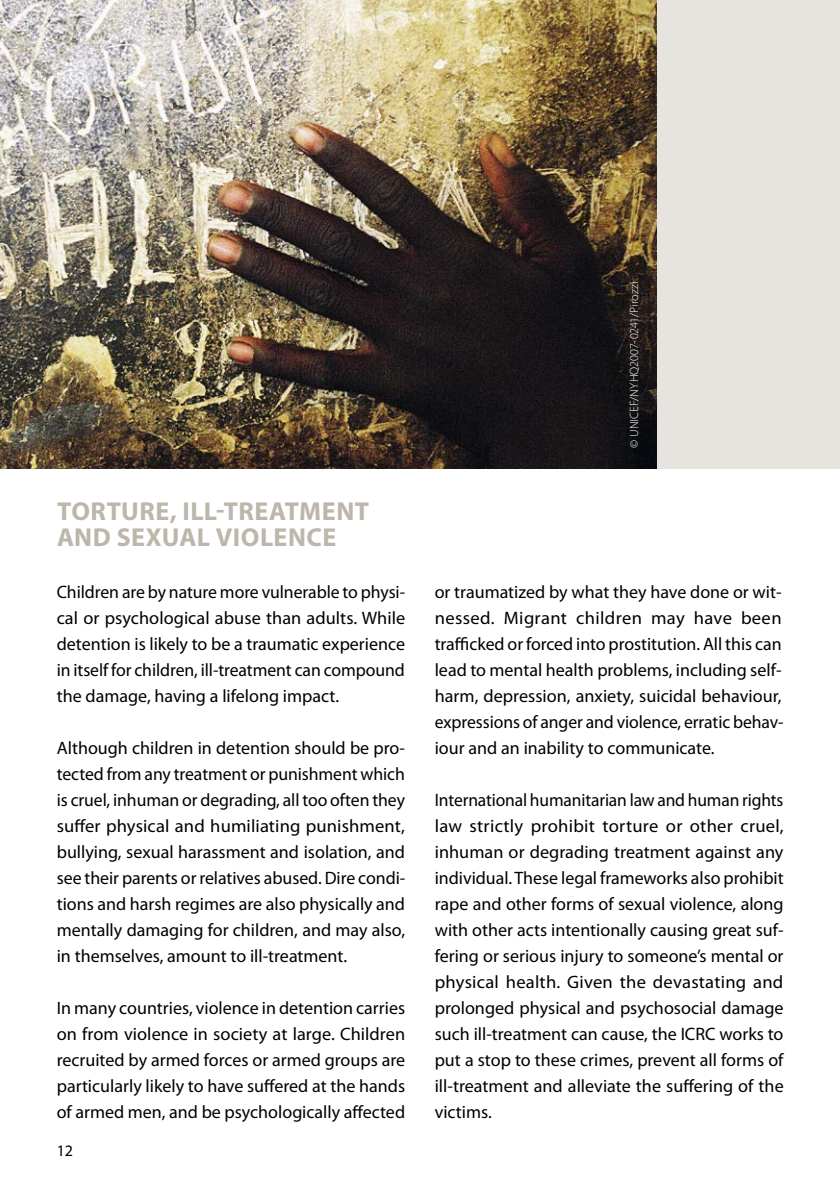
<style>
.page{position:relative;width:840px;height:1191px;background:#fff}
.page>*{position:absolute;margin:0;border:0;box-sizing:border-box;transform-origin:0 0}
.t1{font:700 26px/26px "Myriad Pro";letter-spacing:.02em;color:#bcb6ab}
.t2{font:18px/26px "Myriad Pro";color:#000;text-align:justify}
.t3{font:16px "Myriad Pro";color:#000}
.t4{font:300 12px "Myriad Pro";letter-spacing:.005em;color:#fff}
</style>
<div class="page">
<img style="left:0;top:0;width:657px;height:468px">
<div style="left:657px;top:0;width:182px;height:468px;background:#e7e3de"></div>
<h1 class="t1" style="left:57px;top:499px;width:313px">TORTURE, ILL-TREATMENT<br>AND SEXUAL VIOLENCE</h1>
<p class="t2" style="left:57px;top:579px;width:350px">Children are by nature more vulnerable to physi&shy;cal or psychological abuse than adults. While detention is likely to be a traumatic experience in itself for children, ill-treatment can compound the damage, having a lifelong impact.</p>
<p class="t2" style="left:57px;top:735px;width:350px">Although children in detention should be pro&shy;tected from any treatment or punishment which is cruel, inhuman or degrading, all too often they suffer physical and humiliating punishment, bullying, sexual harassment and isolation, and see their parents or relatives abused. Dire condi&shy;tions and harsh regimes are also physically and mentally damaging for children, and may also, in themselves, amount to ill-treatment.</p>
<p class="t2" style="left:57px;top:995px;width:350px">In many countries, violence in detention carries on from violence in society at large. Children recruited by armed forces or armed groups are particularly likely to have suffered at the hands of armed men, and be psychologically affected</p>
<p class="t3" style="left:57px;top:1142px;width:18px">12</p>
<p class="t4" style="left:626px;top:448px;width:168px;rotate:-90deg">© UNICEF/NYHQ2007-0241/Pirozzi</p>
<p class="t2" style="left:434px;top:579px;width:350px">or traumatized by what they have done or wit&shy;nessed. Migrant children may have been trafficked or forced into prostitution. All this can lead to mental health problems, including self&shy;harm, depression, anxiety, suicidal behaviour, expressions of anger and violence, erratic behav&shy;iour and an inability to communicate.</p>
<p class="t2" style="left:434px;top:787px;width:350px">International humanitarian law and human rights law strictly prohibit torture or other cruel, inhuman or degrading treatment against any individual. These legal frameworks also prohibit rape and other forms of sexual violence, along with other acts intentionally causing great suf&shy;fering or serious injury to someone’s mental or physical health. Given the devastating and prolonged physical and psychosocial damage such ill-treatment can cause, the ICRC works to put a stop to these crimes, prevent all forms of ill-treatment and alleviate the suffering of the victims.</p>
</div>
